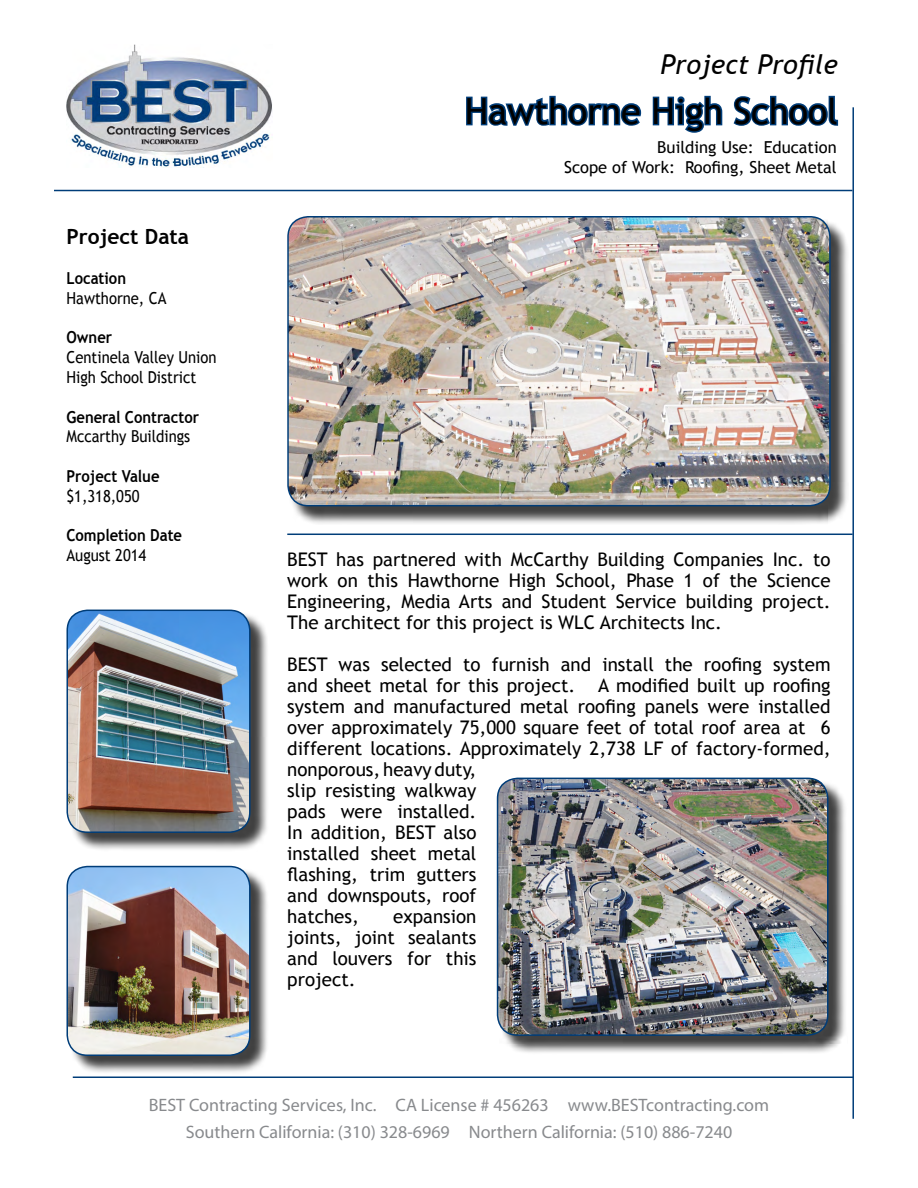
<style>
.page{position:relative;width:918px;height:1188px;background:#fff}
.page>*{position:absolute;margin:0;border:0;box-sizing:border-box;transform-origin:0 0}
.t1{font:36px "Trebuchet MS";color:#000}
.t2{font:italic 27px "Trebuchet MS";color:#000}
.t3{font:700 21px "Trebuchet MS";color:#000}
.t4{font:18.75px/21px "Trebuchet MS";color:#000;text-align:justify}
.t5{font:18px/27px "Myriad Pro";color:#888a8d;text-align:center}
.t6{font:16.5px/19.8px "Trebuchet MS";color:#000;scale:.9 1}
.t7{font:700 16.5px "Trebuchet MS";color:#000;scale:.9 1}
.t8{font:16.5px/19.8px "Trebuchet MS";color:#000;text-align:right}
</style>
<div class="page">
<hr style="left:852px;top:107px;width:2px;height:1012px;background:#003d79">
<hr style="left:54px;top:190px;width:798px;height:1px;background:#003d79">
<hr style="left:73px;top:1077px;width:781px;height:1px;background:#003d79">
<img style="left:66px;top:45px;width:207px;height:123px">
<svg style="left:466px;top:95px;width:176px;height:31px"></svg>
<svg style="left:652px;top:95px;width:71px;height:38px"></svg>
<svg style="left:733px;top:95px;width:106px;height:31px"></svg>
<div style="left:289px;top:219px;width:560px;height:306px;background:#000;opacity:.75"></div>
<img style="left:288px;top:217px;width:542px;height:289px">
<div style="left:287px;top:216px;width:544px;height:290px;border:2px solid #003d79;border-radius:20px"></div>
<hr style="left:287px;top:534px;width:566px;height:1px;background:#003d79">
<div style="left:69px;top:612px;width:200px;height:240px;background:#000;opacity:.75"></div>
<img style="left:67px;top:610px;width:183px;height:222px">
<div style="left:66px;top:610px;width:185px;height:223px;border:2px solid #003d79;border-radius:20px"></div>
<div style="left:69px;top:868px;width:200px;height:207px;background:#000;opacity:.75"></div>
<img style="left:67px;top:867px;width:183px;height:188px">
<div style="left:66px;top:866px;width:185px;height:190px;border:2px solid #003d79;border-radius:20px"></div>
<div style="left:499px;top:780px;width:348px;height:274px;background:#000;opacity:.75"></div>
<img style="left:498px;top:778px;width:330px;height:257px">
<div style="left:497px;top:778px;width:332px;height:258px;border:2px solid #003d79;border-radius:20px"></div>
<h2 class="t2" style="left:661px;top:48px;width:179px">Project Profile</h2>
<h1 class="t1" style="left:465px;top:90px;width:375px">Hawthorne High School</h1>
<p class="t3" style="left:66px;top:224px;width:124px">Project Data</p>
<p class="t7" style="left:66px;top:268px;width:68px">Location</p>
<p class="t6" style="left:66px;top:288px;width:113px">Hawthorne, CA</p>
<p class="t7" style="left:66px;top:327px;width:52px">Owner</p>
<p class="t6" style="left:66px;top:348px;width:168px">Centinela Valley Union<br>High School District</p>
<p class="t7" style="left:66px;top:406px;width:149px">General Contractor</p>
<p class="t6" style="left:66px;top:427px;width:139px">Mccarthy Buildings</p>
<p class="t7" style="left:66px;top:466px;width:105px">Project Value</p>
<p class="t6" style="left:66px;top:486px;width:83px">$1,318,050</p>
<p class="t7" style="left:66px;top:525px;width:130px">Completion Date</p>
<p class="t6" style="left:66px;top:546px;width:90px">August 2014</p>
<p class="t8" style="left:564px;top:137px;width:274px">Building Use: Education<br>Scope of Work: Roofing, Sheet Metal</p>
<p class="t4" style="left:287px;top:549px;width:545px">BEST has partnered with McCarthy Building Companies Inc. to work on this Hawthorne High School, Phase 1 of the Science Engineering, Media Arts and Student Service building project.<br>The architect for this project is WLC Architects Inc.</p>
<p class="t4" style="left:287px;top:654px;width:545px;text-align:left">BEST was selected to furnish and install the roofing system and sheet metal for this project. A modified built up roofing system and manufactured metal roofing panels were installed over approximately 75,000 square feet of total roof area at 6 different locations. Approximately 2,738 LF of factory-formed, nonporous, heavy duty,<br>slip resisting walkway<br>pads were installed.<br>In addition, BEST also<br>installed sheet metal<br>flashing, trim gutters<br>and downspouts, roof<br>hatches,</p>
<p class="t4" style="left:287px;top:906px;width:191px;text-indent:106px">expansion joints, joint sealants and louvers for this project.</p>
<p class="t5" style="left:149px;top:1091px;width:622px">BEST Contracting Services, Inc. CA License # 456263 www.BESTcontracting.com<br>Southern California: (310) 328-6969 Northern California: (510) 886-7240</p>
</div>
